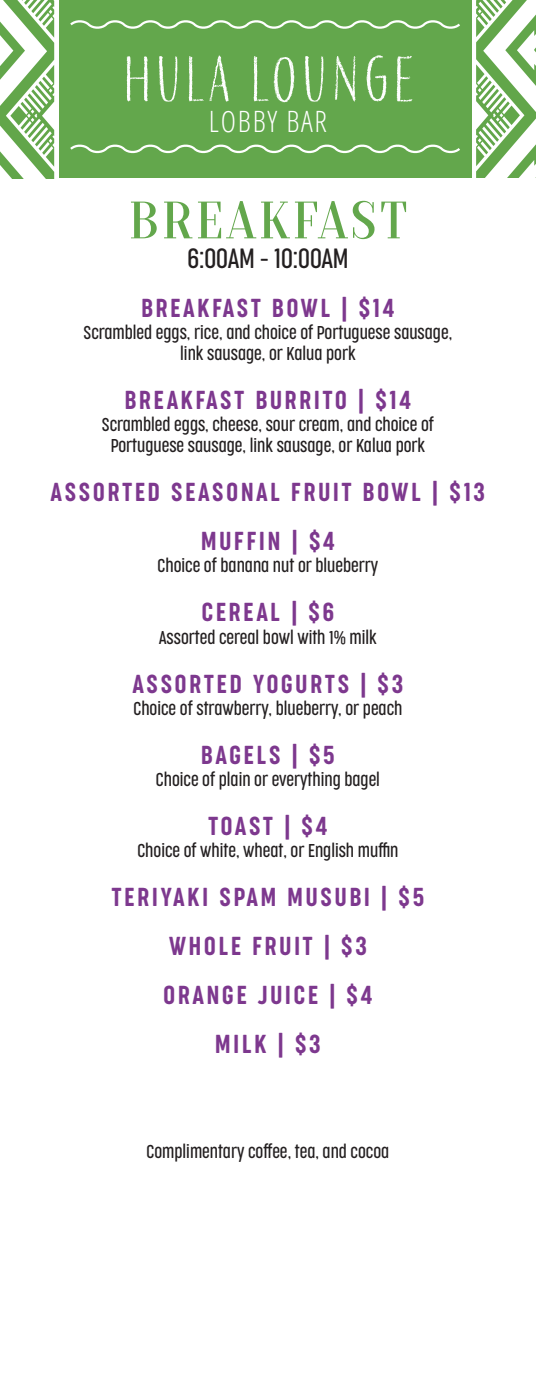
<style>
.page{position:relative;width:536px;height:1386px;background:#fff}
.page>*{position:absolute;margin:0;border:0;box-sizing:border-box;transform-origin:0 0}
.H1_Header{font:73.5px "Palomino Sans One Rough";letter-spacing:.06em;color:#fff}
.H1_Header-2{font:52.5px "TT Moons Trial";letter-spacing:.06em;color:#63a74c}
.H1_Header-3{font:300 condensed 29.4px "Open Sans";letter-spacing:.06em;color:#fff}
.H2_Subhead{font:300 26.25px "Cocogoose Compressed";color:#231f20}
.H2_Subhead-2{font:300 24.5px "Cocogoose Compressed";letter-spacing:.12em;color:#7d388e}
.H2_Subhead-3{font:300 17.5px/21px "Cocogoose Compressed";color:#231f20;text-align:center}
</style>
<div class="page">
<svg style="left:476px;top:0;width:60px;height:178px"></svg>
<div style="left:59px;top:0;width:412px;height:178px;background:#63a74c"></div>
<svg style="left:0;top:0;width:55px;height:178px"></svg>
<svg style="left:70px;top:144px;width:390px;height:10px"></svg>
<svg style="left:70px;top:20px;width:390px;height:9px"></svg>
<h2 class="H1_Header" style="left:123px;top:41px;width:292px">HULA LOUNGE</h2>
<h2 class="H1_Header-3" style="left:209px;top:101px;width:120px">LOBBY BAR</h2>
<h2 class="H1_Header-2" style="left:128px;top:188px;width:280px">BREAKFAST</h2>
<h3 class="H2_Subhead" style="left:187px;top:241px;width:163px">6:00AM - 10:00AM</h3>
<h3 class="H2_Subhead-2" style="left:141px;top:291px;width:254px">BREAKFAST BOWL | $14</h3>
<h3 class="H2_Subhead-3" style="left:84px;top:322px;width:370px">Scrambled eggs, rice, and choice of Portuguese sausage, link sausage, or Kalua pork</h3>
<h3 class="H2_Subhead-2" style="left:125px;top:383px;width:288px">BREAKFAST BURRITO | $14</h3>
<h3 class="H2_Subhead-3" style="left:102px;top:414px;width:333px">Scrambled eggs, cheese, sour cream, and choice of<br>Portuguese sausage, link sausage, or Kalua pork</h3>
<h3 class="H2_Subhead-2" style="left:51px;top:476px;width:435px">ASSORTED SEASONAL FRUIT BOWL | $13</h3>
<h3 class="H2_Subhead-2" style="left:201px;top:525px;width:135px">MUFFIN | $4</h3>
<h3 class="H2_Subhead-3" style="left:157px;top:555px;width:222px">Choice of banana nut or blueberry</h3>
<h3 class="H2_Subhead-2" style="left:202px;top:596px;width:134px">CEREAL | $6</h3>
<h3 class="H2_Subhead-3" style="left:159px;top:627px;width:219px">Assorted cereal bowl with 1% milk</h3>
<h3 class="H2_Subhead-2" style="left:133px;top:667px;width:272px">ASSORTED YOGURTS | $3</h3>
<h3 class="H2_Subhead-3" style="left:133px;top:698px;width:270px">Choice of strawberry, blueberry, or peach</h3>
<h3 class="H2_Subhead-2" style="left:201px;top:739px;width:135px">BAGELS | $5</h3>
<h3 class="H2_Subhead-3" style="left:156px;top:769px;width:225px">Choice of plain or everything bagel</h3>
<h3 class="H2_Subhead-2" style="left:208px;top:810px;width:120px">TOAST | $4</h3>
<h3 class="H2_Subhead-3" style="left:137px;top:840px;width:262px">Choice of white, wheat, or English muffin</h3>
<h3 class="H2_Subhead-2" style="left:112px;top:881px;width:313px">TERIYAKI SPAM MUSUBI | $5</h3>
<h3 class="H2_Subhead-2" style="left:169px;top:930px;width:199px">WHOLE FRUIT | $3</h3>
<h3 class="H2_Subhead-2" style="left:163px;top:979px;width:210px">ORANGE JUICE | $4</h3>
<h3 class="H2_Subhead-2" style="left:215px;top:1028px;width:107px">MILK | $3</h3>
<h3 class="H2_Subhead-3" style="left:146px;top:1141px;width:244px">Complimentary coffee, tea, and cocoa</h3>
</div>
